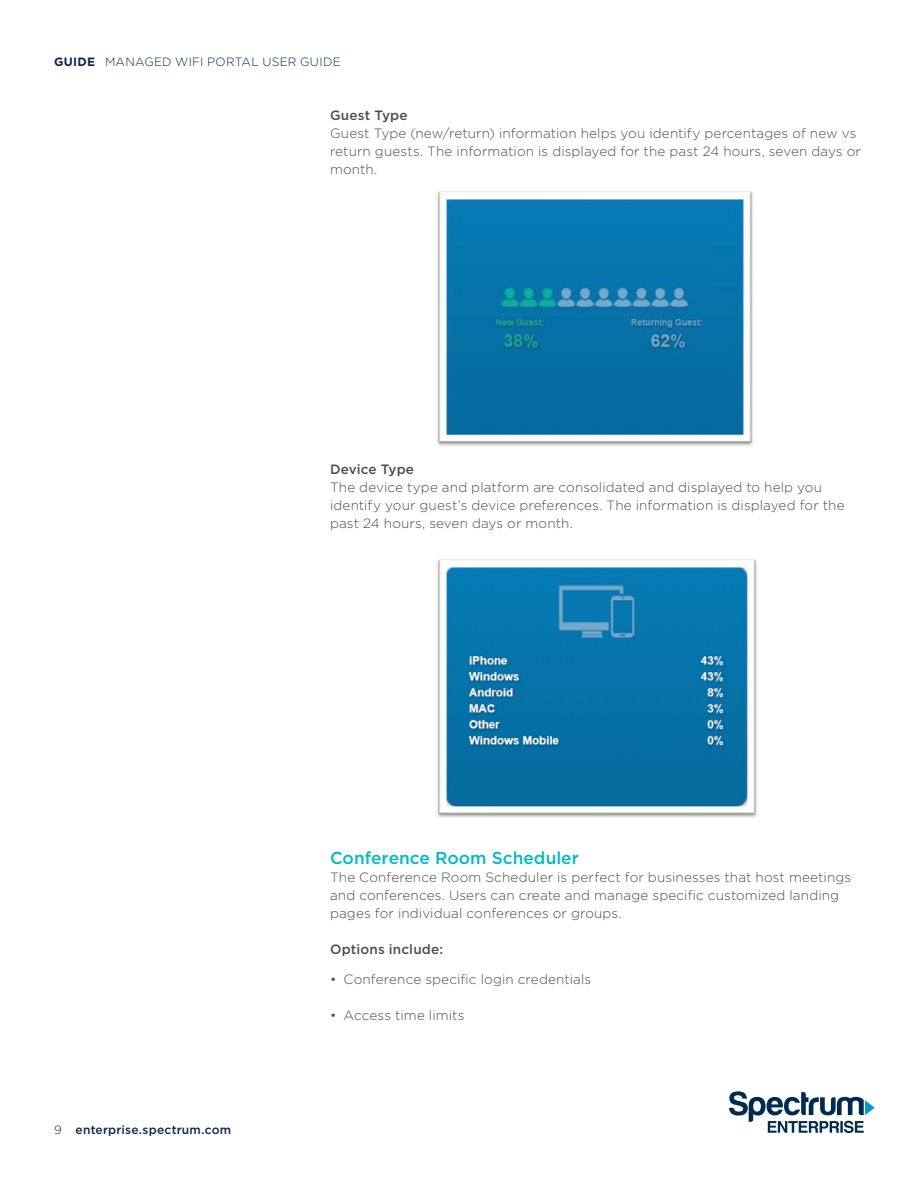
<style>
.page{position:relative;width:918px;height:1188px;background:#fff}
.page>*{position:absolute;margin:0;border:0;box-sizing:border-box;transform-origin:0 0}
.t1{font:500 17.25px "Gotham";color:#00bac6}
.t2{font:300 13.5px/18px "Gotham";letter-spacing:.01em;color:#4d4d4f}
.t3{font:500 13.5px "Gotham";letter-spacing:.01em;color:#4d4d4f}
.t4{font:300 12px "Gotham";letter-spacing:.02em;color:#0c2552}
.t5{font:500 12px "Gotham";letter-spacing:.02em;color:#0c2552}
.t6{font:700 12px "Gotham";letter-spacing:.025em;color:#0c2552}
.s1{font-weight:300}
</style>
<div class="page">
<svg style="left:729px;top:1091px;width:146px;height:42px"></svg>
<img style="left:437px;top:191px;width:316px;height:255px">
<img style="left:437px;top:559px;width:320px;height:259px">
<p class="t6" style="left:54px;top:54px;width:43px">GUIDE</p>
<p class="t4" style="left:105px;top:54px;width:237px">MANAGED WIFI PORTAL USER GUIDE</p>
<p class="t3" style="left:330px;top:106px;width:79px">Guest Type</p>
<p class="t2" style="left:330px;top:124px;width:532px">Guest Type (new/return) information helps you identify percentages of new vs return guests. The information is displayed for the past 24 hours, seven days or month.</p>
<p class="t3" style="left:330px;top:460px;width:86px">Device Type</p>
<p class="t2" style="left:330px;top:478px;width:516px">The device type and platform are consolidated and displayed to help you identify your guest’s device preferences. The information is displayed for the past 24 hours, seven days or month.</p>
<p class="t1" style="left:330px;top:847px;width:250px">Conference Room Scheduler</p>
<p class="t2" style="left:330px;top:868px;width:523px">The Conference Room Scheduler is perfect for businesses that host meetings and conferences. Users can create and manage specific customized landing pages for individual conferences or groups.</p>
<p class="t3" style="left:330px;top:940px;width:115px">Options include:</p>
<p class="t2" style="left:330px;top:970px;width:263px">• Conference specific login credentials</p>
<p class="t2" style="left:330px;top:1006px;width:136px">• Access time limits</p>
<p class="t5" style="left:54px;top:1122px;width:179px"><span class="s1">9</span> enterprise.spectrum.com</p>
</div>
